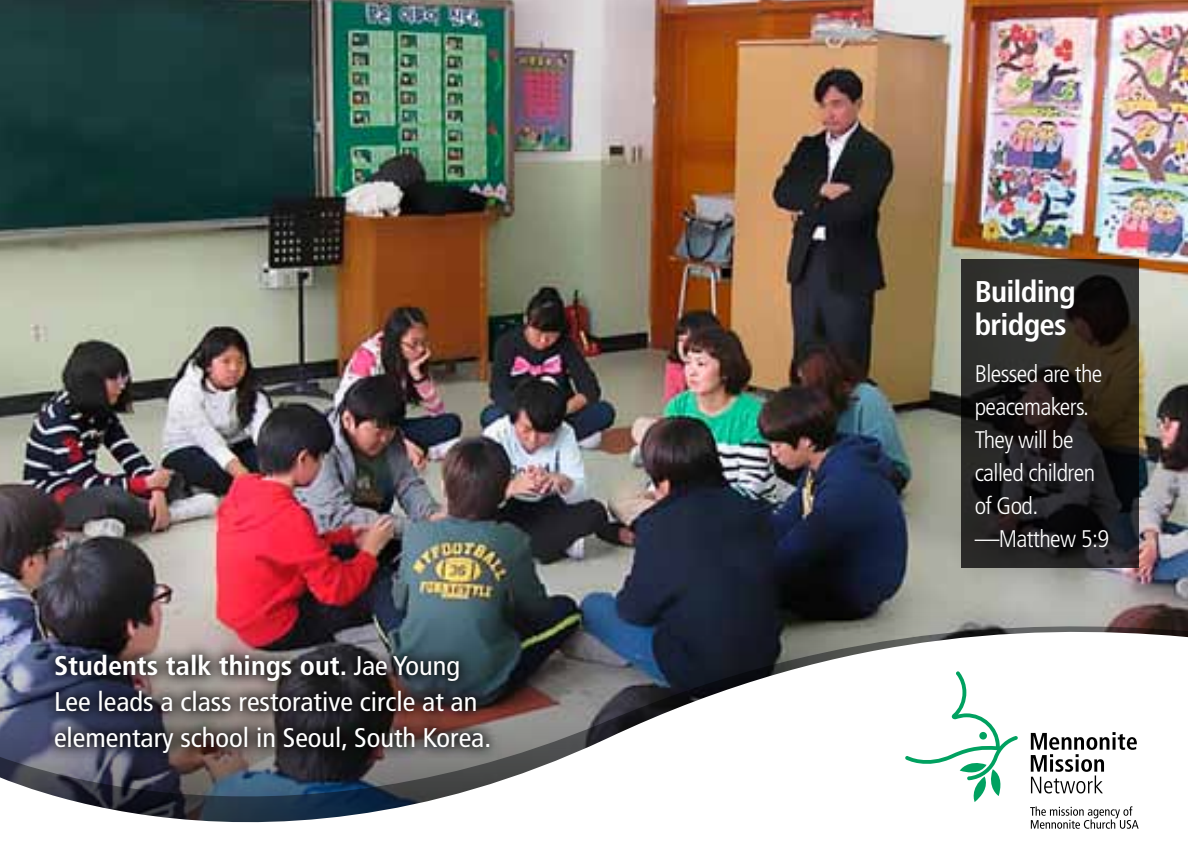
<style>
.page{position:relative;width:1188px;height:864px;background:#fff}
.page>*{position:absolute;margin:0;border:0;box-sizing:border-box;transform-origin:0 0}
.t1{font:700 condensed 30px/33px "Frutiger";letter-spacing:-.025em;color:#fff}
.t2{font:condensed 27px/36px "Frutiger";color:#fff;scale:1.05 1}
.t3{font:300 condensed 24px/33px "Frutiger";letter-spacing:-.025em;color:#fff}
.s1{font-weight:700}
</style>
<div class="page">
<img style="left:0;top:0;width:1188px;height:611px">
<img style="left:0;top:611px;width:1188px;height:7px">
<img style="left:0;top:618px;width:1188px;height:5px">
<img style="left:0;top:623px;width:1188px;height:200px">
<svg style="left:905px;top:671px;width:113px;height:131px"></svg>
<svg style="left:1030px;top:806px;width:109px;height:23px"></svg>
<svg style="left:1031px;top:732px;width:106px;height:61px"></svg>
<svg style="left:961px;top:259px;width:178px;height:309px"></svg>
<img style="left:41px;top:641px;width:461px;height:124px">
<p class="t2" style="left:54px;top:648px;width:418px"><span class="s1">Students talk things out.</span> Jae Young<br>Lee leads a class restorative circle at an elementary school in Seoul, South Korea.</p>
<p class="t1" style="left:975px;top:275px;width:103px">Building bridges</p>
<p class="t3" style="left:975px;top:357px;width:136px">Blessed are the peacemakers.<br>They will be called children of God. —Matthew 5:9</p>
</div>
